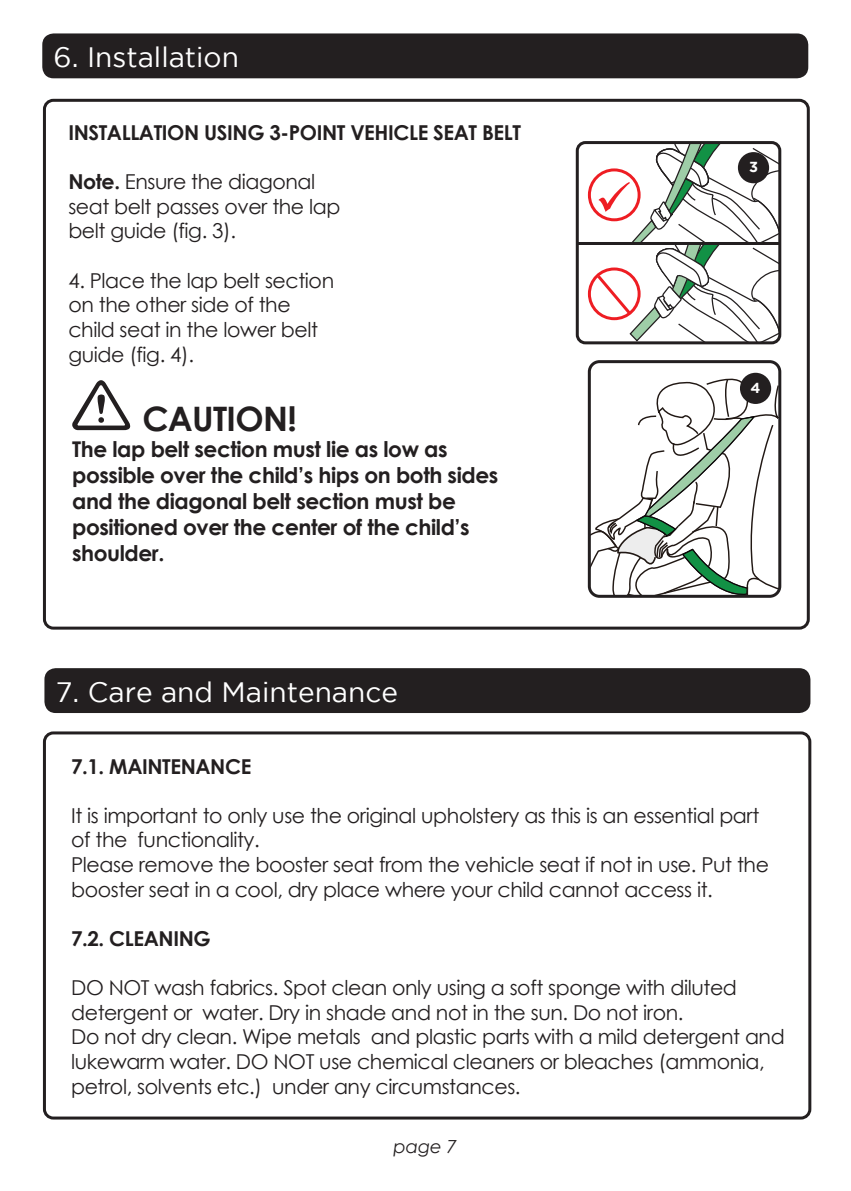
<style>
.page{position:relative;width:851px;height:1191px;background:#fff}
.page>*{position:absolute;margin:0;border:0;box-sizing:border-box;transform-origin:0 0}
.t1{font:700 33.6px "Century Gothic";letter-spacing:-.02em;color:#231f20}
.t2{font:27.9px "Gotham";color:#fff}
.t3{font:700 21.6px/26.1px "Century Gothic";letter-spacing:-.02em;color:#231f20}
.t4{font:20.4px/24.6px "Century Gothic";letter-spacing:-.02em;color:#231f20}
.t5{font:700 20.4px "Century Gothic";letter-spacing:-.02em;color:#231f20}
.t6{font:italic 18px "Century Gothic";color:#231f20}
.t7{font:700 14.4px "Gotham";color:#fff}
.s1{font-weight:700}
</style>
<div class="page">
<div style="left:42px;top:33px;width:766px;height:45px;background:#231f20;border-radius:11px"></div>
<div style="left:44px;top:668px;width:766px;height:45px;background:#231f20;border-radius:11px"></div>
<svg style="left:72px;top:380px;width:59px;height:50px"></svg>
<div style="left:587px;top:168px;width:53px;height:53px;border:3px solid #ee1d23;border-radius:50%"></div>
<div style="left:587px;top:267px;width:53px;height:53px;border:3px solid #ee1d23;border-radius:50%"></div>
<svg style="left:594px;top:145px;width:183px;height:195px"></svg>
<div style="left:575px;top:141px;width:206px;height:203px;border:3px solid #231f20;border-radius:8px"></div>
<hr style="left:577px;top:242px;width:202px;height:3px;background:#231f20">
<div style="left:737px;top:152px;width:32px;height:31px;background:#231f20;border-radius:50%"></div>
<svg style="left:591px;top:373px;width:186px;height:221px"></svg>
<div style="left:587px;top:360px;width:194px;height:238px;border:3px solid #231f20;border-radius:10px"></div>
<div style="left:739px;top:373px;width:32px;height:31px;background:#231f20;border-radius:50%"></div>
<div style="left:43px;top:731px;width:768px;height:388px;border:3px solid #231f20;border-radius:9px"></div>
<div style="left:43px;top:99px;width:766px;height:530px;border:3px solid #231f20;border-radius:9px"></div>
<h2 class="t2" style="left:54px;top:42px;width:187px">6. Installation</h2>
<p class="t5" style="left:68px;top:117px;width:454px">INSTALLATION USING 3-POINT VEHICLE SEAT BELT</p>
<p class="t4" style="left:68px;top:169px;width:273px"><span class="s1">Note.</span> Ensure the diagonal seat belt passes over the lap belt guide (fig. 3).</p>
<p class="t4" style="left:68px;top:268px;width:267px">4. Place the lap belt section on the other side of the child seat in the lower belt guide (fig. 4).</p>
<h1 class="t1" style="left:142px;top:393px;width:156px">CAUTION!</h1>
<p class="t3" style="left:72px;top:434px;width:427px">The lap belt section must lie as low as possible over the child’s hips on both sides and the diagonal belt section must be positioned over the center of the child’s shoulder.</p>
<h2 class="t2" style="left:56px;top:676px;width:343px">7. Care and Maintenance</h2>
<p class="t7" style="left:748px;top:158px;width:10px">3</p>
<p class="t7" style="left:750px;top:379px;width:11px">4</p>
<p class="t5" style="left:71px;top:750px;width:182px">7.1. MAINTENANCE</p>
<p class="t4" style="left:71px;top:803px;width:699px">It is important to only use the original upholstery as this is an essential part of the functionality.<br>Please remove the booster seat from the vehicle seat if not in use. Put the booster seat in a cool, dry place where your child cannot access it.</p>
<p class="t5" style="left:71px;top:923px;width:141px">7.2. CLEANING</p>
<p class="t4" style="left:71px;top:975px;width:715px">DO NOT wash fabrics. Spot clean only using a soft sponge with diluted detergent or water. Dry in shade and not in the sun. Do not iron.<br>Do not dry clean. Wipe metals and plastic parts with a mild detergent and lukewarm water. DO NOT use chemical cleaners or bleaches (ammonia, petrol, solvents etc.) under any circumstances.</p>
<p class="t6" style="left:393px;top:1133px;width:65px">page 7</p>
</div>
